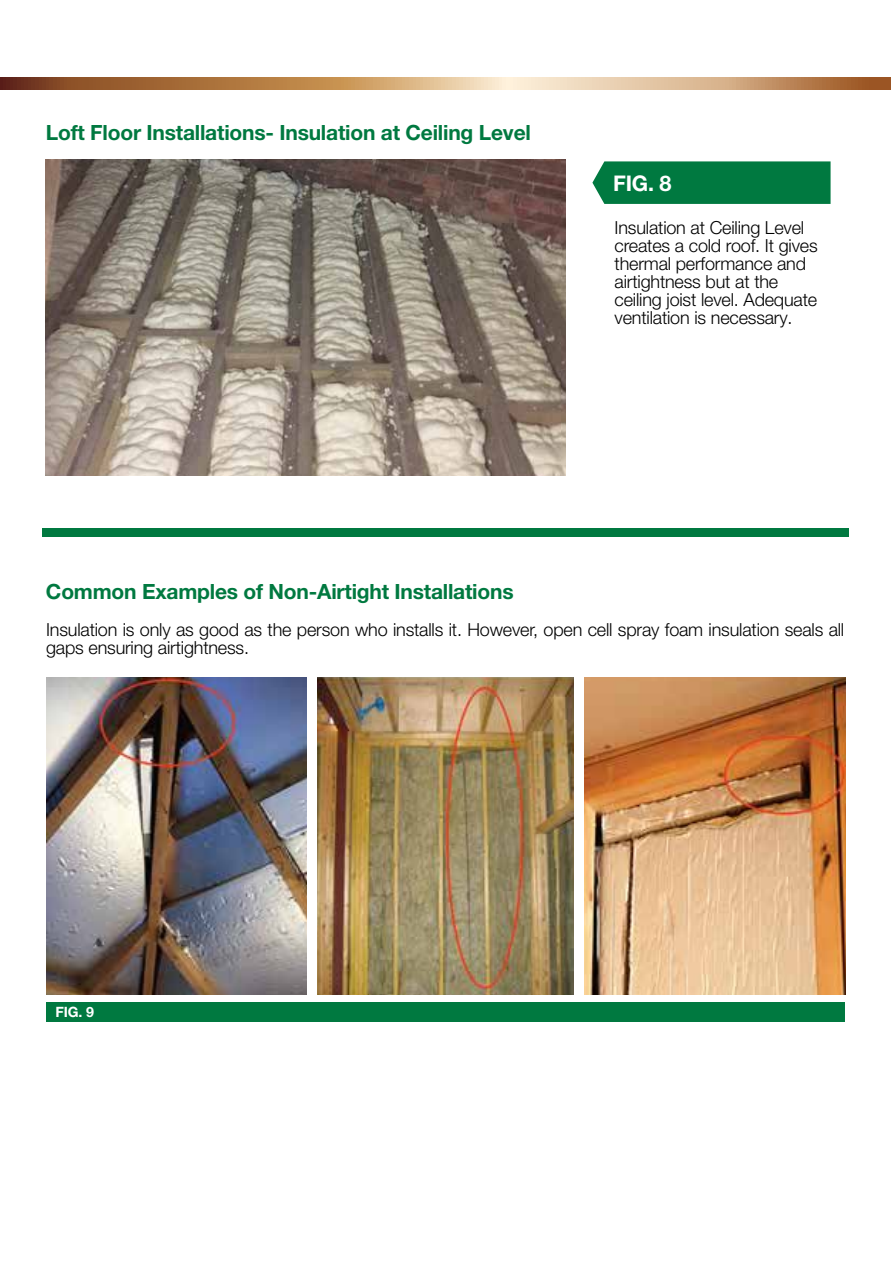
<style>
.page{position:relative;width:891px;height:1269px;background:#fff}
.page>*{position:absolute;margin:0;border:0;box-sizing:border-box;transform-origin:0 0}
.t1{font:700 21.6px "Helvetica Neue LT Pro";color:#fff}
.t2{font:700 21px "Helvetica Neue LT Pro";letter-spacing:-.01em;color:#007940}
.t3{font:300 18px/18px "Helvetica Neue LT Pro";letter-spacing:-.01em;color:#000}
.t4{font:700 14.25px "Helvetica Neue LT Pro";color:#fff}
</style>
<div class="page">
<div style="left:42px;top:528px;width:807px;height:8px;background:#007940"></div>
<img style="left:46px;top:159px;width:520px;height:317px">
<svg style="left:592px;top:161px;width:239px;height:43px;background:#0a7e47"></svg>
<img style="left:46px;top:678px;width:799px;height:317px">
<div style="left:308px;top:675px;width:9px;height:322px;background:#fff"></div>
<div style="left:574px;top:675px;width:10px;height:322px;background:#fff"></div>
<div style="left:46px;top:1002px;width:799px;height:19px;background:#007940"></div>
<svg style="left:0;top:77px;width:891px;height:13px;background:#c19469"></svg>
<p class="t2" style="left:46px;top:119px;width:487px">Loft Floor Installations- Insulation at Ceiling Level</p>
<p class="t1" style="left:613px;top:170px;width:60px">FIG. 8</p>
<p class="t3" style="left:615px;top:218px;width:205px">Insulation at Ceiling Level creates a cold roof. It gives thermal performance and airtightness but at the ceiling joist level. Adequate ventilation is necessary.</p>
<p class="t2" style="left:46px;top:578px;width:469px">Common Examples of Non-Airtight Installations</p>
<p class="t3" style="left:46px;top:620px;width:800px">Insulation is only as good as the person who installs it. However, open cell spray foam insulation seals all gaps ensuring airtightness.</p>
<p class="t4" style="left:56px;top:1003px;width:40px">FIG. 9</p>
</div>
